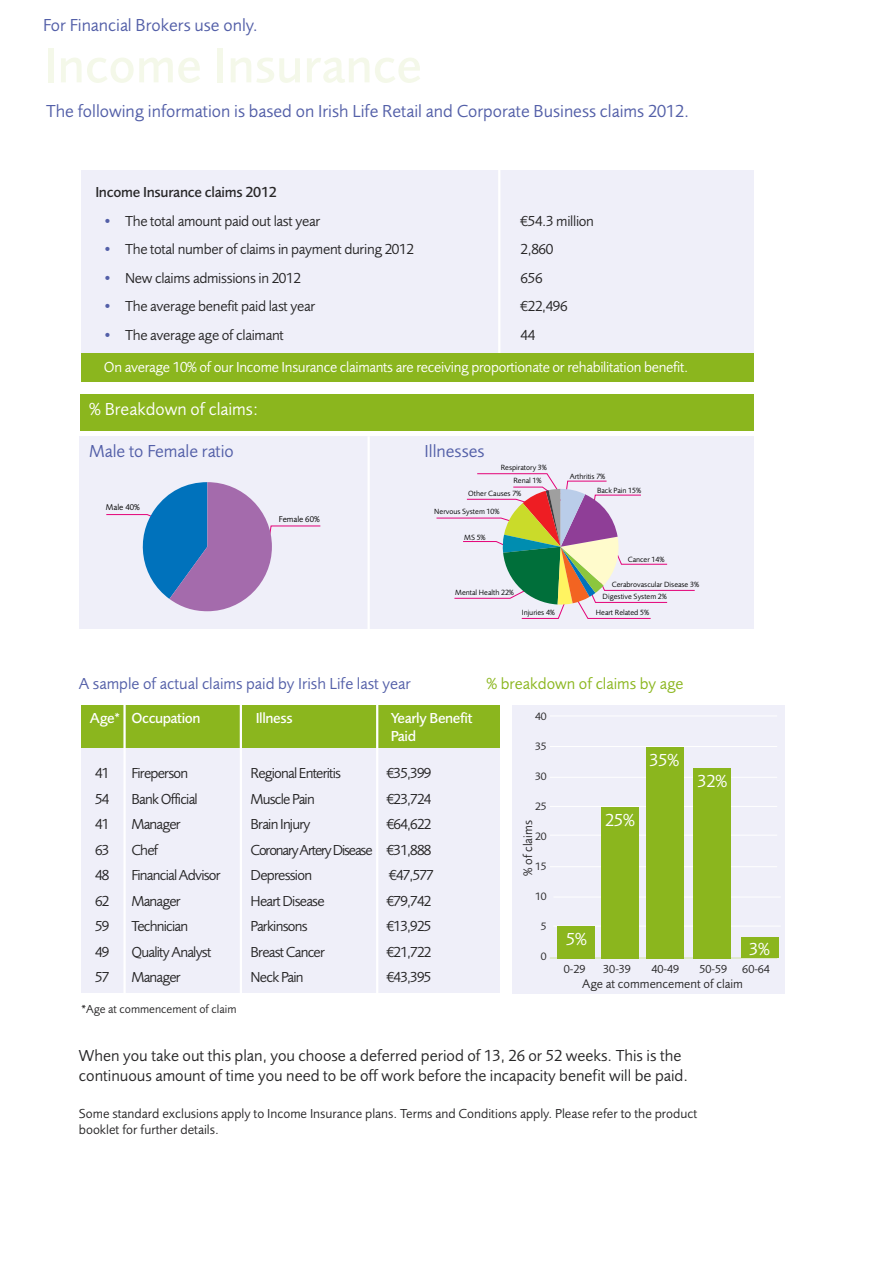
<style>
.page{position:relative;width:893px;height:1263px;background:#fff}
.page>*{position:absolute;margin:0;border:0;box-sizing:border-box;transform-origin:0 0}
.t1{font:500 51px "Foundry Sans";color:#f4f8e9}
.t2{font:18px "Foundry Sans";color:#535fa8}
.t3{font:18px "Foundry Sans";color:#fff}
.t4{font:16.5px/19.8px "Foundry Sans";color:#272627}
.t5{font:16.5px "Foundry Sans";color:#535fa8}
.t6{font:16.5px "Foundry Sans";color:#8bb61e}
.t7{font:15px "Foundry Sans";letter-spacing:-.05em;color:#272627}
.t8{font:15px "Foundry Sans";letter-spacing:-.02em;color:#272627}
.t9{font:15px "Foundry Sans";letter-spacing:-.02em;color:#fff}
.t10{font:500 15px/18px "Foundry Sans";letter-spacing:-.025em;color:#fff}
.t11{font:15px "Foundry Sans";letter-spacing:-.075em;color:#272627}
.t12{font:500 15px "Foundry Sans";letter-spacing:-.02em;color:#272627}
.t13{font:13.5px/16.2px "Foundry Sans";color:#272627}
.t14{font:12.9px "Foundry Sans";color:#272627}
.t15{font:12px "Foundry Sans";color:#272627}
.t16{font:11.1px "Foundry Sans";color:#272627;scale:1.04 1}
.t17{font:8.7px "Foundry Sans";color:#000}
.t18{font:7.8px/12px "Foundry Sans";color:#000}
.s1{color:#535fa8}
</style>
<div class="page">
<div style="left:80px;top:436px;width:674px;height:192px;background:#efeff9"></div>
<div style="left:81px;top:170px;width:673px;height:183px;background:#efeff9"></div>
<hr style="left:498px;top:167px;width:2px;height:194px;background:#fff">
<div style="left:80px;top:395px;width:674px;height:36px;background:#8bb61e"></div>
<svg style="left:106px;top:482px;width:215px;height:129px"></svg>
<div style="left:81px;top:353px;width:673px;height:29px;background:#8bb61e"></div>
<div style="left:513px;top:705px;width:272px;height:289px;background:#efeff9"></div>
<hr style="left:550px;top:958px;width:227px;height:1px;background:#d0e1a3">
<hr style="left:550px;top:715px;width:227px;height:1px;background:#fff">
<hr style="left:550px;top:746px;width:227px;height:1px;background:#fff">
<hr style="left:550px;top:777px;width:227px;height:1px;background:#fff">
<hr style="left:550px;top:806px;width:227px;height:1px;background:#fff">
<hr style="left:550px;top:835px;width:227px;height:1px;background:#fff">
<hr style="left:550px;top:866px;width:227px;height:1px;background:#fff">
<hr style="left:553px;top:897px;width:228px;height:1px;background:#fff">
<hr style="left:553px;top:926px;width:228px;height:1px;background:#fff">
<div style="left:81px;top:705px;width:418px;height:288px;background:#efeff9"></div>
<div style="left:81px;top:705px;width:418px;height:42px;background:#8bb61e"></div>
<hr style="left:240px;top:697px;width:2px;height:303px;background:#fff">
<div style="left:557px;top:926px;width:38px;height:32px;background:#8bb61e"></div>
<div style="left:601px;top:807px;width:38px;height:151px;background:#8bb61e"></div>
<div style="left:646px;top:747px;width:38px;height:211px;background:#8bb61e"></div>
<div style="left:694px;top:768px;width:37px;height:190px;background:#8bb61e"></div>
<div style="left:741px;top:937px;width:37px;height:21px;background:#8bb61e"></div>
<hr style="left:376px;top:697px;width:2px;height:312px;background:#fff">
<hr style="left:123px;top:697px;width:3px;height:301px;background:#fff">
<hr style="left:367px;top:436px;width:3px;height:194px;background:#fff">
<svg style="left:436px;top:474px;width:259px;height:145px"></svg>
<p class="t2" style="left:43px;top:19px;width:216px">For Financial Brokers use only.</p>
<h1 class="t1" style="left:44px;top:48px;width:379px">Income Insurance</h1>
<p class="t2" style="left:46px;top:105px;width:645px">The following information is based on Irish Life Retail and Corporate Business claims 2012.</p>
<p class="t12" style="left:95px;top:187px;width:183px">Income Insurance claims 2012</p>
<p class="t8" style="left:104px;top:216px;width:218px"><span class="s1">•</span> The total amount paid out last year</p>
<p class="t8" style="left:521px;top:216px;width:75px">€54.3 million</p>
<p class="t8" style="left:104px;top:244px;width:312px"><span class="s1">•</span> The total number of claims in payment during 2012</p>
<p class="t7" style="left:521px;top:244px;width:34px">2,860</p>
<p class="t8" style="left:104px;top:273px;width:199px"><span class="s1">•</span> New claims admissions in 2012</p>
<p class="t7" style="left:521px;top:273px;width:23px">656</p>
<p class="t8" style="left:104px;top:301px;width:213px"><span class="s1">•</span> The average benefit paid last year</p>
<p class="t7" style="left:521px;top:301px;width:49px">€22,496</p>
<p class="t8" style="left:104px;top:330px;width:181px"><span class="s1">•</span> The average age of claimant</p>
<p class="t7" style="left:521px;top:330px;width:16px">44</p>
<p class="t9" style="left:104px;top:362px;width:586px">On average 10% of our Income Insurance claimants are receiving proportionate or rehabilitation benefit.</p>
<p class="t3" style="left:89px;top:403px;width:171px">% Breakdown of claims:</p>
<p class="t2" style="left:89px;top:445px;width:146px">Male to Female ratio</p>
<p class="t2" style="left:425px;top:445px;width:61px">Illnesses</p>
<p class="t18" style="left:501px;top:462px;width:48px">Respiratory 3%</p>
<p class="t18" style="left:513px;top:476px;width:30px">Renal 1%</p>
<p class="t17" style="left:106px;top:504px;width:35px">Male 40%</p>
<p class="t17" style="left:279px;top:516px;width:42px">Female 60%</p>
<p class="t18" style="left:468px;top:488px;width:55px">Other Causes 7%</p>
<p class="t18" style="left:434px;top:507px;width:67px">Nervous System 10%</p>
<p class="t18" style="left:464px;top:532px;width:23px">MS 5%</p>
<p class="t18" style="left:455px;top:587px;width:60px">Mental Health 22%</p>
<p class="t18" style="left:522px;top:607px;width:35px">Injuries 4%</p>
<p class="t18" style="left:570px;top:471px;width:37px">Arthritis 7%</p>
<p class="t18" style="left:597px;top:485px;width:46px">Back Pain 15%</p>
<p class="t18" style="left:628px;top:554px;width:38px">Cancer 14%</p>
<p class="t18" style="left:603px;top:579px;width:98px;text-indent:9px">Cerabrovascular Disease 3%<br>Digestive System 2%</p>
<p class="t18" style="left:596px;top:607px;width:55px">Heart Related 5%</p>
<p class="t5" style="left:79px;top:678px;width:333px">A sample of actual claims paid by Irish Life last year</p>
<p class="t6" style="left:487px;top:678px;width:198px">% breakdown of claims by age</p>
<p class="t10" style="left:90px;top:710px;width:112px">Age* Occupation</p>
<p class="t10" style="left:256px;top:710px;width:38px">Illness</p>
<p class="t10" style="left:391px;top:710px;width:83px">Yearly Benefit<br>Paid</p>
<p class="t7" style="left:95px;top:768px;width:16px">41</p>
<p class="t7" style="left:131px;top:768px;width:58px">Fireperson</p>
<p class="t7" style="left:251px;top:768px;width:92px">Regional Enteritis</p>
<p class="t7" style="left:387px;top:768px;width:46px">€35,399</p>
<p class="t7" style="left:95px;top:794px;width:16px">54</p>
<p class="t7" style="left:131px;top:794px;width:68px">Bank Official</p>
<p class="t7" style="left:251px;top:794px;width:66px">Muscle Pain</p>
<p class="t7" style="left:387px;top:794px;width:46px">€23,724</p>
<p class="t7" style="left:95px;top:819px;width:16px">41</p>
<p class="t7" style="left:131px;top:819px;width:51px">Manager</p>
<p class="t7" style="left:251px;top:819px;width:61px">Brain Injury</p>
<p class="t7" style="left:387px;top:819px;width:46px">€64,622</p>
<p class="t7" style="left:95px;top:845px;width:16px">63</p>
<p class="t7" style="left:131px;top:845px;width:28px">Chef</p>
<p class="t11" style="left:251px;top:845px;width:182px">CoronaryArteryDisease €31,888</p>
<p class="t7" style="left:95px;top:870px;width:16px">48</p>
<p class="t7" style="left:131px;top:870px;width:91px">Financial Advisor</p>
<p class="t7" style="left:251px;top:870px;width:63px">Depression</p>
<p class="t7" style="left:389px;top:870px;width:46px">€47,577</p>
<p class="t7" style="left:95px;top:896px;width:16px">62</p>
<p class="t7" style="left:131px;top:896px;width:51px">Manager</p>
<p class="t7" style="left:251px;top:896px;width:76px">Heart Disease</p>
<p class="t7" style="left:387px;top:896px;width:46px">€79,742</p>
<p class="t7" style="left:95px;top:921px;width:16px">59</p>
<p class="t7" style="left:131px;top:921px;width:58px">Technician</p>
<p class="t7" style="left:251px;top:921px;width:59px">Parkinsons</p>
<p class="t7" style="left:387px;top:921px;width:46px">€13,925</p>
<p class="t7" style="left:95px;top:947px;width:16px">49</p>
<p class="t7" style="left:131px;top:947px;width:81px">Quality Analyst</p>
<p class="t7" style="left:251px;top:947px;width:76px">Breast Cancer</p>
<p class="t7" style="left:387px;top:947px;width:46px">€21,722</p>
<p class="t7" style="left:95px;top:972px;width:16px">57</p>
<p class="t7" style="left:131px;top:972px;width:51px">Manager</p>
<p class="t7" style="left:251px;top:972px;width:54px">Neck Pain</p>
<p class="t7" style="left:387px;top:972px;width:46px">€43,395</p>
<p class="t16" style="left:535px;top:712px;width:13px">40</p>
<p class="t16" style="left:535px;top:742px;width:13px">35</p>
<p class="t16" style="left:535px;top:772px;width:13px">30</p>
<p class="t16" style="left:535px;top:802px;width:13px">25</p>
<p class="t16" style="left:535px;top:832px;width:13px">20</p>
<p class="t16" style="left:535px;top:862px;width:13px">15</p>
<p class="t16" style="left:535px;top:892px;width:13px">10</p>
<p class="t16" style="left:541px;top:922px;width:7px">5</p>
<p class="t16" style="left:541px;top:952px;width:7px">0</p>
<p class="t14" style="left:524px;top:876px;width:57px;rotate:-90deg">% of claims</p>
<p class="t3" style="left:649px;top:754px;width:31px">35%</p>
<p class="t3" style="left:605px;top:814px;width:31px">25%</p>
<p class="t3" style="left:697px;top:775px;width:31px">32%</p>
<p class="t3" style="left:566px;top:933px;width:22px">5%</p>
<p class="t3" style="left:749px;top:943px;width:22px">3%</p>
<p class="t15" style="left:564px;top:965px;width:23px">0-29</p>
<p class="t15" style="left:603px;top:965px;width:29px">30-39</p>
<p class="t15" style="left:651px;top:965px;width:29px">40-49</p>
<p class="t15" style="left:699px;top:965px;width:29px">50-59</p>
<p class="t15" style="left:742px;top:965px;width:29px">60-64</p>
<p class="t14" style="left:582px;top:979px;width:162px">Age at commencement of claim</p>
<p class="t15" style="left:81px;top:1005px;width:156px">*Age at commencement of claim</p>
<p class="t4" style="left:79px;top:1048px;width:611px">When you take out this plan, you choose a deferred period of 13, 26 or 52 weeks. This is the continuous amount of time you need to be off work before the incapacity benefit will be paid.</p>
<p class="t13" style="left:79px;top:1107px;width:620px">Some standard exclusions apply to Income Insurance plans. Terms and Conditions apply. Please refer to the product booklet for further details.</p>
</div>
